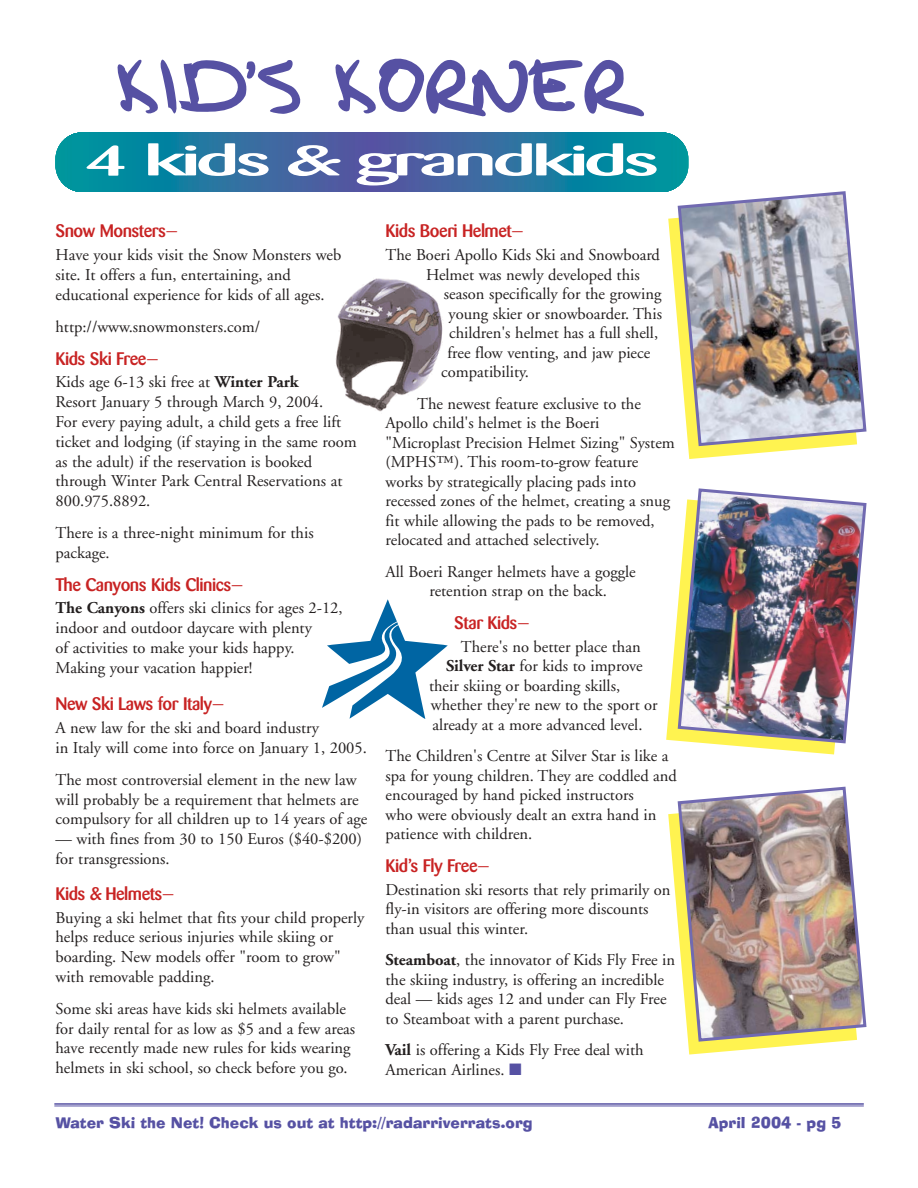
<style>
.page{position:relative;width:918px;height:1188px;background:#fff}
.page>*{position:absolute;margin:0;border:0;box-sizing:border-box;transform-origin:0 0}
.t1{font:72px "Lefty Marker";color:#5651a3;scale:.93 1}
.t2{font:500 42px "Barmeno";letter-spacing:-.055em;color:#fff;scale:2 1}
.t3{font:500 18px "Barmeno";letter-spacing:-.025em;color:#c82323}
.t4{font:16.5px/19.8px "Adobe Garamond";color:#231f1f}
.t5{font:15px "Ad Lib BT";color:#5651a3}
.s1{font-weight:700}
.s2{color:#5651a3}
</style>
<div class="page">
<hr style="left:54px;top:1103px;width:810px;height:2px;background:#5651a3">
<hr style="left:54px;top:1106px;width:810px;height:1px;background:#5651a3">
<svg style="left:58px;top:132px;width:628px;height:60px;background:#1782a1"></svg>
<div style="left:273px;top:132px;width:198px;height:60px;background:#4069a2"></div>
<div style="left:293px;top:132px;width:158px;height:60px;background:#4565a2"></div>
<div style="left:308px;top:132px;width:128px;height:60px;background:#4861a2"></div>
<div style="left:320px;top:132px;width:104px;height:60px;background:#4c5ea0"></div>
<div style="left:335px;top:132px;width:74px;height:60px;background:#505ba2"></div>
<div style="left:344px;top:132px;width:56px;height:60px;background:#5157a0"></div>
<div style="left:363px;top:132px;width:18px;height:60px;background:#5453a2"></div>
<img style="left:335px;top:278px;width:108px;height:134px">
<svg style="left:322px;top:599px;width:126px;height:120px"></svg>
<svg style="left:668px;top:218px;width:147px;height:241px"></svg>
<img style="left:676px;top:190px;width:191px;height:258px">
<svg style="left:666px;top:628px;width:169px;height:127px"></svg>
<img style="left:676px;top:488px;width:191px;height:257px">
<svg style="left:668px;top:813px;width:153px;height:242px"></svg>
<img style="left:676px;top:786px;width:191px;height:257px">
<h1 class="t1" style="left:114px;top:62px;width:557px">KID’S KORNER</h1>
<h2 class="t2" style="left:84px;top:143px;width:289px">4 kids &amp; grandkids</h2>
<p class="t3" style="left:56px;top:224px;width:124px">Snow Monsters—</p>
<p class="t4" style="left:56px;top:247px;width:287px">Have your kids visit the Snow Monsters web site. It offers a fun, entertaining, and educational experience for kids of all ages.</p>
<p class="t4" style="left:56px;top:318px;width:206px">http://www.snowmonsters.com/</p>
<p class="t3" style="left:56px;top:351px;width:105px">Kids Ski Free—</p>
<p class="t4" style="left:56px;top:374px;width:303px">Kids age 6-13 ski free at <span class="s1">Winter Park<br></span>Resort January 5 through March 9, 2004.<br>For every paying adult, a child gets a free lift ticket and lodging (if staying in the same room as the adult) if the reservation is booked through Winter Park Central Reservations at 800.975.8892.</p>
<p class="t4" style="left:56px;top:524px;width:260px">There is a three-night minimum for this package.</p>
<p class="t3" style="left:56px;top:577px;width:190px">The Canyons Kids Clinics—</p>
<p class="t4" style="left:55px;top:600px;width:289px"><span class="s1">The Canyons</span> offers ski clinics for ages 2-12, indoor and outdoor daycare with plenty<br>of activities to make your kids happy.<br>Making your vacation happier!</p>
<p class="t3" style="left:56px;top:697px;width:170px">New Ski Laws for Italy—</p>
<p class="t4" style="left:56px;top:720px;width:313px">A new law for the ski and board industry<br>in Italy will come into force on January 1, 2005.</p>
<p class="t4" style="left:56px;top:771px;width:313px">The most controversial element in the new law will probably be a requirement that helmets are compulsory for all children up to 14 years of age</p>
<p class="t4" style="left:56px;top:831px;width:308px">— with fines from 30 to 150 Euros ($40-$200) for transgressions.</p>
<p class="t3" style="left:56px;top:886px;width:121px">Kids &amp; Helmets—</p>
<p class="t4" style="left:56px;top:909px;width:310px">Buying a ski helmet that fits your child properly helps reduce serious injuries while skiing or boarding. New models offer "room to grow" with removable padding.</p>
<p class="t4" style="left:56px;top:1000px;width:301px">Some ski areas have kids ski helmets available for daily rental for as low as $5 and a few areas have recently made new rules for kids wearing helmets in ski school, so check before you go.</p>
<p class="t3" style="left:386px;top:224px;width:140px">Kids Boeri Helmet—</p>
<p class="t4" style="left:426px;top:247px;width:236px;text-indent:-41px">The Boeri Apollo Kids Ski and Snowboard<br>Helmet was newly developed this</p>
<p class="t4" style="left:444px;top:285px;width:219px">season specifically for the growing</p>
<p class="t4" style="left:449px;top:305px;width:215px">young skier or snowboarder. This</p>
<p class="t4" style="left:449px;top:324px;width:211px">children's helmet has a full shell,</p>
<p class="t4" style="left:448px;top:344px;width:204px">free flow venting, and jaw piece</p>
<p class="t4" style="left:441px;top:363px;width:89px">compatibility.</p>
<p class="t4" style="left:386px;top:395px;width:291px;text-indent:32px">The newest feature exclusive to the Apollo child's helmet is the Boeri "Microplast Precision Helmet Sizing" System (MPHS™). This room-to-grow feature works by strategically placing pads into recessed zones of the helmet, creating a snug fit while allowing the pads to be removed, relocated and attached selectively.</p>
<p class="t4" style="left:429px;top:563px;width:208px;text-indent:-44px">All Boeri Ranger helmets have a goggle retention strap on the back.</p>
<p class="t3" style="left:454px;top:615px;width:77px">Star Kids—</p>
<p class="t4" style="left:461px;top:638px;width:181px">There's no better place than</p>
<p class="t4" style="left:446px;top:657px;width:198px"><span class="s1">Silver Star</span> for kids to improve</p>
<p class="t4" style="left:429px;top:677px;width:193px">their skiing or boarding skills,</p>
<p class="t4" style="left:431px;top:696px;width:228px">whether they're new to the sport or</p>
<p class="t4" style="left:432px;top:716px;width:212px">already at a more advanced level.</p>
<p class="t4" style="left:386px;top:748px;width:293px">The Children's Centre at Silver Star is like a spa for young children. They are coddled and encouraged by hand picked instructors<br>who were obviously dealt an extra hand in patience with children.</p>
<p class="t3" style="left:386px;top:858px;width:106px">Kid’s Fly Free—</p>
<p class="t4" style="left:386px;top:881px;width:287px">Destination ski resorts that rely primarily on fly-in visitors are offering more discounts than usual this winter.</p>
<p class="t4" style="left:386px;top:952px;width:291px"><span class="s1">Steamboat</span>, the innovator of Kids Fly Free in the skiing industry, is offering an incredible deal — kids ages 12 and under can Fly Free to Steamboat with a parent purchase.</p>
<p class="t4" style="left:386px;top:1042px;width:260px"><span class="s1">Vail</span> is offering a Kids Fly Free deal with<br>American Airlines. <span class="s2">■</span></p>
<p class="t5" style="left:56px;top:1117px;width:479px">Water Ski the Net! Check us out at http://radarriverrats.org</p>
<p class="t5" style="left:708px;top:1117px;width:135px">April 2004 - pg 5</p>
</div>
